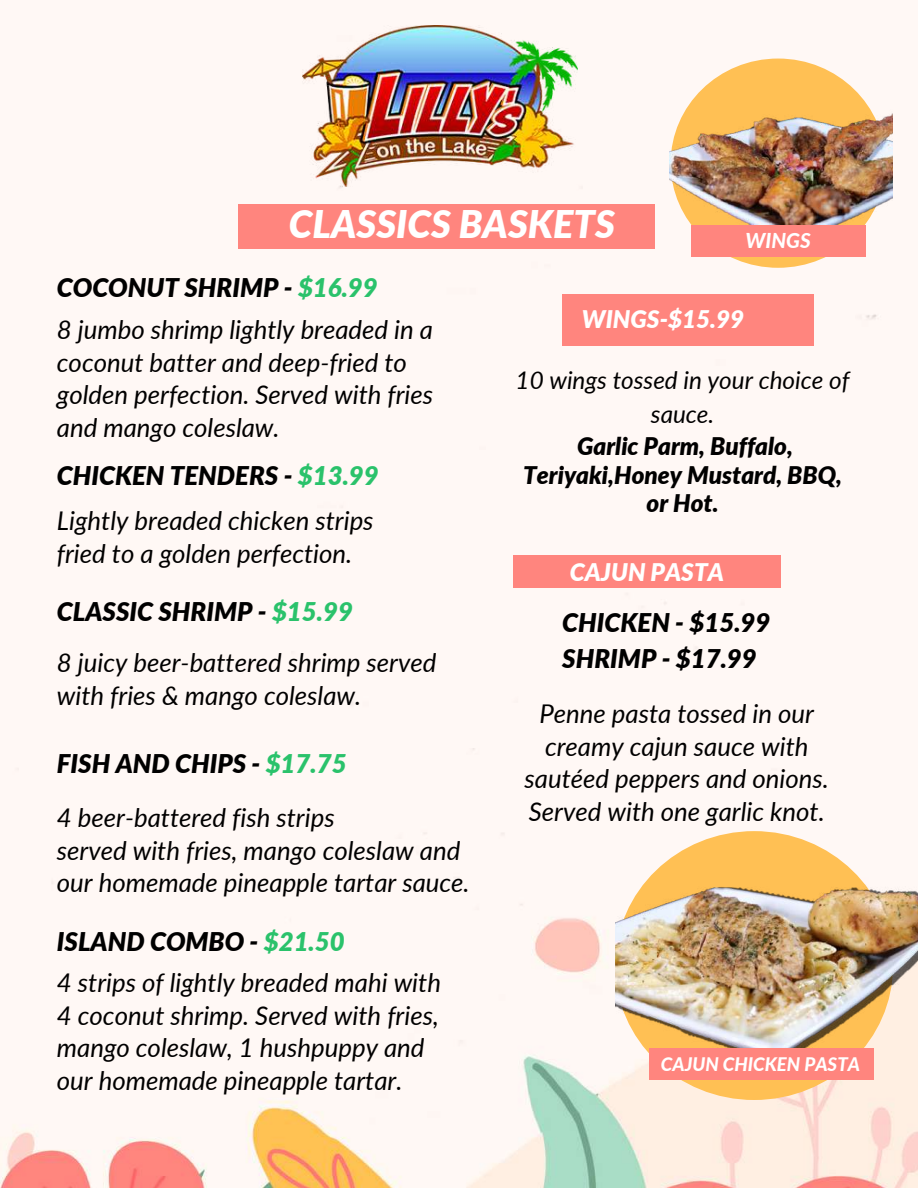
<style>
.page{position:relative;width:918px;height:1188px;background:#fff}
.page>*{position:absolute;margin:0;border:0;box-sizing:border-box;transform-origin:0 0}
.t1{font:italic 900 38.1px "Lato";color:#fff}
.t2{font:italic 25.8px/32.7px "Lato";color:#000}
.t3{font:italic 900 25.8px/36px "Lato";color:#000}
.t4{font:italic 900 24.3px/28.2px "Lato";color:#000;text-align:center}
.t5{font:italic 24.3px/33.8px "Lato";color:#000;text-align:center}
.t6{font:italic 900 24.3px "Lato";color:#fff}
.t7{font:italic 800 20.55px "Lato";color:#fff}
.t8{font:italic 800 18.75px "Lato";color:#fff}
.s1{color:#2ac26b}
</style>
<div class="page">
<img style="left:0;top:25px;width:918px;height:1163px">
<img style="left:303px;top:26px;width:274px;height:161px">
<div style="left:513px;top:556px;width:268px;height:32px;background:#ff857e"></div>
<div style="left:238px;top:204px;width:416px;height:45px;background:#ff857e"></div>
<div style="left:562px;top:294px;width:252px;height:52px;background:#ff857e"></div>
<div style="left:671px;top:59px;width:215px;height:209px;background:#ffc054;border-radius:50%"></div>
<img style="left:669px;top:68px;width:224px;height:188px">
<div style="left:691px;top:225px;width:174px;height:31px;background:#ff857e"></div>
<div style="left:615px;top:831px;width:278px;height:269px;background:#ffc054;border-radius:50%"></div>
<img style="left:615px;top:847px;width:303px;height:232px">
<div style="left:649px;top:1048px;width:225px;height:32px;background:#ff857e"></div>
<h1 class="t1" style="left:289px;top:201px;width:328px">CLASSICS BASKETS</h1>
<p class="t3" style="left:57px;top:269px;width:322px">COCONUT SHRIMP - <span class="s1">$16.99</span></p>
<p class="t7" style="left:746px;top:227px;width:67px">WINGS</p>
<p class="t2" style="left:57px;top:313px;width:378px">8 jumbo shrimp lightly breaded in a coconut batter and deep-fried to golden perfection. Served with fries and mango coleslaw.</p>
<p class="t3" style="left:57px;top:457px;width:323px">CHICKEN TENDERS - <span class="s1">$13.99</span></p>
<p class="t2" style="left:57px;top:504px;width:318px">Lightly breaded chicken strips fried to a golden perfection.</p>
<p class="t3" style="left:57px;top:593px;width:298px">CLASSIC SHRIMP - <span class="s1">$15.99</span></p>
<p class="t2" style="left:57px;top:646px;width:381px">8 juicy beer-battered shrimp served with fries &amp; mango coleslaw.</p>
<p class="t3" style="left:57px;top:745px;width:291px">FISH AND CHIPS - <span class="s1">$17.75</span></p>
<p class="t2" style="left:57px;top:801px;width:414px">4 beer-battered fish strips<br>served with fries, mango coleslaw and our homemade pineapple tartar sauce.</p>
<p class="t3" style="left:57px;top:923px;width:289px">ISLAND COMBO - <span class="s1">$21.50</span></p>
<p class="t2" style="left:57px;top:966px;width:386px">4 strips of lightly breaded mahi with 4 coconut shrimp. Served with fries, mango coleslaw, 1 hushpuppy and our homemade pineapple tartar.</p>
<p class="t6" style="left:582px;top:304px;width:164px">WINGS-$15.99</p>
<p class="t5" style="left:516px;top:363px;width:335px">10 wings tossed in your choice of sauce.</p>
<p class="t4" style="left:523px;top:432px;width:320px">Garlic Parm, Buffalo,<br>Teriyaki,Honey Mustard, BBQ, or Hot.</p>
<p class="t6" style="left:570px;top:557px;width:156px">CAJUN PASTA</p>
<p class="t3" style="left:562px;top:604px;width:210px">CHICKEN - $15.99<br>SHRIMP - $17.99</p>
<p class="t2" style="left:525px;top:697px;width:306px;text-align:center">Penne pasta tossed in our creamy cajun sauce with sautéed peppers and onions.<br>Served with one garlic knot.</p>
<p class="t8" style="left:661px;top:1052px;width:201px">CAJUN CHICKEN PASTA</p>
</div>
